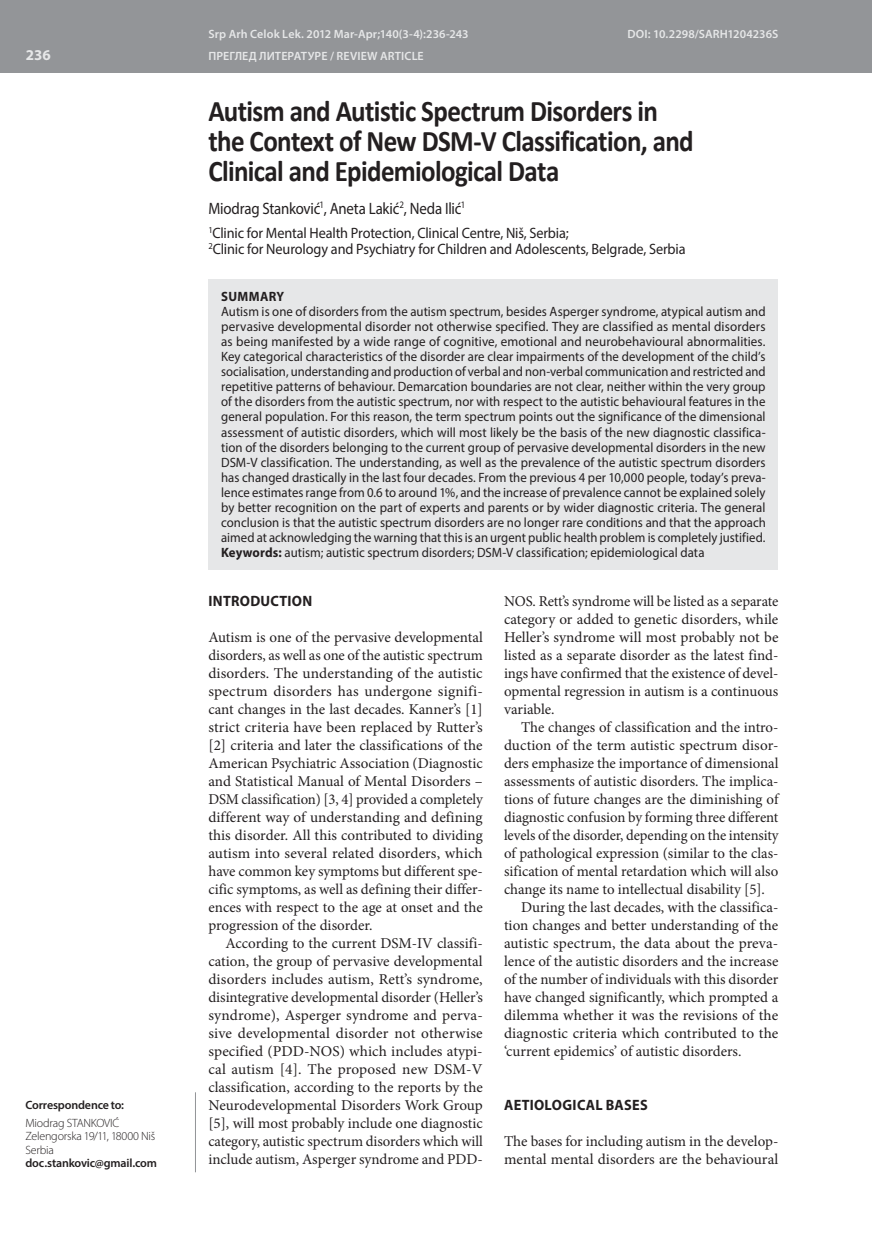
<style>
.page{position:relative;width:872px;height:1234px;background:#fff}
.page>*{position:absolute;margin:0;border:0;box-sizing:border-box;transform-origin:0 0}
.t1{font:700 30px/30px "Calibri";letter-spacing:-.02em;color:#231f20;scale:.9 1}
.t2{font:16.5px "Myriad Pro";letter-spacing:-.015em;color:#231f20;scale:.9 1}
.t3{font:15px/18px "Minion Pro";color:#231f20;text-align:justify}
.t4{font:15px/15.8px "Myriad Pro";letter-spacing:-.01em;color:#231f20;scale:.95 1}
.t5{font:700 15px "Myriad Pro";letter-spacing:.02em;color:#231f20;scale:.95 1}
.t6{font:700 15px "Myriad Pro";color:#e6e7e8}
.t7{font:13.5px/15px "Myriad Pro";letter-spacing:.005em;color:#231f20;text-align:justify;scale:.95 1}
.t8{font:700 13.5px "Myriad Pro";letter-spacing:.025em;color:#231f20;scale:.95 1}
.t9{font:600 12px "Myriad Pro";letter-spacing:.005em;color:#e6e7e8}
.t10{font:300 12px/13.5px "Myriad Pro";letter-spacing:-.02em;color:#231f20}
.t11{font:600 12px "Myriad Pro";letter-spacing:-.015em;color:#231f20}
.s1{font-weight:700}
</style>
<div class="page">
<div style="left:0;top:0;width:872px;height:72px;background:#939598"></div>
<div style="left:208px;top:279px;width:570px;height:290px;background:#e6e7e8"></div>
<hr style="left:195px;top:1091px;width:1px;height:80px;background:#939598">
<p class="t6" style="left:26px;top:49px;width:26px">236</p>
<p class="t11" style="left:26px;top:1100px;width:100px">Correspondence to:</p>
<p class="t10" style="left:26px;top:1116px;width:131px">Miodrag STANKOVIĆ<br>Zelengorska 19/11, 18000 Niš<br>Serbia</p>
<p class="t11" style="left:26px;top:1158px;width:133px">doc.stankovic@gmail.com</p>
<p class="t9" style="left:208px;top:29px;width:262px">Srp Arh Celok Lek. 2012 Mar-Apr;140(3-4):236-243</p>
<p class="t9" style="left:627px;top:29px;width:152px">DOI: 10.2298/SARH1204236S</p>
<p class="t9" style="left:208px;top:51px;width:217px">ПРЕГЛЕД ЛИТЕРАТУРЕ / REVIEW ARTICLE</p>
<h1 class="t1" style="left:208px;top:96px;width:541px">Autism and Autistic Spectrum Disorders in the Context of New DSM-V Classification, and<br>Clinical and Epidemiological Data</h1>
<p class="t2" style="left:208px;top:202px;width:287px">Miodrag Stanković<sup>1</sup>, Aneta Lakić<sup>2</sup>, Neda Ilić<sup>1</sup></p>
<p class="t4" style="left:208px;top:227px;width:504px"><sup>1</sup>Clinic for Mental Health Protection, Clinical Centre, Niš, Serbia;<br><sup>2</sup>Clinic for Neurology and Psychiatry for Children and Adolescents, Belgrade, Serbia</p>
<p class="t8" style="left:221px;top:292px;width:68px">SUMMARY</p>
<p class="t7" style="left:221px;top:306px;width:575px">Autism is one of disorders from the autism spectrum, besides Asperger syndrome, atypical autism and pervasive developmental disorder not otherwise specified. They are classified as mental disorders as being manifested by a wide range of cognitive, emotional and neurobehavioural abnormalities.<br>Key categorical characteristics of the disorder are clear impairments of the development of the child’s socialisation, understanding and production of verbal and non-verbal communication and restricted and repetitive patterns of behaviour. Demarcation boundaries are not clear, neither within the very group of the disorders from the autistic spectrum, nor with respect to the autistic behavioural features in the general population. For this reason, the term spectrum points out the significance of the dimensional assessment of autistic disorders, which will most likely be the basis of the new diagnostic classifica&shy;tion of the disorders belonging to the current group of pervasive developmental disorders in the new DSM-V classification. The understanding, as well as the prevalence of the autistic spectrum disorders has changed drastically in the last four decades. From the previous 4 per 10,000 people, today’s preva&shy;lence estimates range from 0.6 to around 1%, and the increase of prevalence cannot be explained solely by better recognition on the part of experts and parents or by wider diagnostic criteria. The general conclusion is that the autistic spectrum disorders are no longer rare conditions and that the approach aimed at acknowledging the warning that this is an urgent public health problem is completely justified.<br><span class="s1">Keywords:</span> autism; autistic spectrum disorders; DSM-V classification; epidemiological data</p>
<p class="t5" style="left:208px;top:594px;width:111px">INTRODUCTION</p>
<p class="t3" style="left:208px;top:629px;width:276px">Autism is one of the pervasive developmental disorders, as well as one of the autistic spectrum disorders. The understanding of the autistic spectrum disorders has undergone signifi&shy;cant changes in the last decades. Kanner’s [1] strict criteria have been replaced by Rutter’s [2] criteria and later the classifications of the American Psychiatric Association (Diagnostic and Statistical Manual of Mental Disorders – DSM classification) [3, 4] provided a completely different way of understanding and defining this disorder. All this contributed to dividing autism into several related disorders, which have common key symptoms but different spe&shy;cific symptoms, as well as defining their differ&shy;ences with respect to the age at onset and the progression of the disorder.</p>
<p class="t3" style="left:208px;top:935px;width:276px;text-indent:17px">According to the current DSM-IV classifi&shy;cation, the group of pervasive developmental disorders includes autism, Rett’s syndrome, disintegrative developmental disorder (Heller’s syndrome), Asperger syndrome and perva&shy;sive developmental disorder not otherwise specified (PDD-NOS) which includes atypi&shy;cal autism [4]. The proposed new DSM-V classification, according to the reports by the Neurodevelopmental Disorders Work Group [5], will most probably include one diagnostic category, autistic spectrum disorders which will include autism, Asperger syndrome and PDD-</p>
<p class="t3" style="left:504px;top:593px;width:276px">NOS. Rett’s syndrome will be listed as a separate category or added to genetic disorders, while Heller’s syndrome will most probably not be listed as a separate disorder as the latest find&shy;ings have confirmed that the existence of devel&shy;opmental regression in autism is a continuous variable.</p>
<p class="t3" style="left:521px;top:719px;width:259px">The changes of classification and the intro-</p>
<p class="t3" style="left:504px;top:737px;width:276px">duction of the term autistic spectrum disor-</p>
<p class="t3" style="left:504px;top:755px;width:276px">ders emphasize the importance of dimensional</p>
<p class="t3" style="left:504px;top:773px;width:276px">assessments of autistic disorders. The implica-</p>
<p class="t3" style="left:504px;top:791px;width:276px">tions of future changes are the diminishing of</p>
<p class="t3" style="left:504px;top:809px;width:276px">diagnostic confusion by forming three different</p>
<p class="t3" style="left:504px;top:827px;width:276px">levels of the disorder, depending on the intensity</p>
<p class="t3" style="left:504px;top:845px;width:276px">of pathological expression (similar to the clas-</p>
<p class="t3" style="left:504px;top:863px;width:276px">sification of mental retardation which will also</p>
<p class="t3" style="left:504px;top:881px;width:262px">change its name to intellectual disability [5].</p>
<p class="t3" style="left:521px;top:899px;width:259px">During the last decades, with the classifica-</p>
<p class="t3" style="left:504px;top:917px;width:276px">tion changes and better understanding of the</p>
<p class="t3" style="left:504px;top:935px;width:276px">autistic spectrum, the data about the preva-</p>
<p class="t3" style="left:504px;top:953px;width:276px">lence of the autistic disorders and the increase</p>
<p class="t3" style="left:504px;top:971px;width:276px">of the number of individuals with this disorder</p>
<p class="t3" style="left:504px;top:989px;width:276px">have changed significantly, which prompted a</p>
<p class="t3" style="left:504px;top:1007px;width:276px">dilemma whether it was the revisions of the</p>
<p class="t3" style="left:504px;top:1025px;width:276px">diagnostic criteria which contributed to the</p>
<p class="t3" style="left:504px;top:1043px;width:239px">‘current epidemics’ of autistic disorders.</p>
<p class="t5" style="left:504px;top:1098px;width:153px">AETIOLOGICAL BASES</p>
<p class="t3" style="left:504px;top:1133px;width:276px">The bases for including autism in the develop&shy;mental mental disorders are the behavioural</p>
</div>
